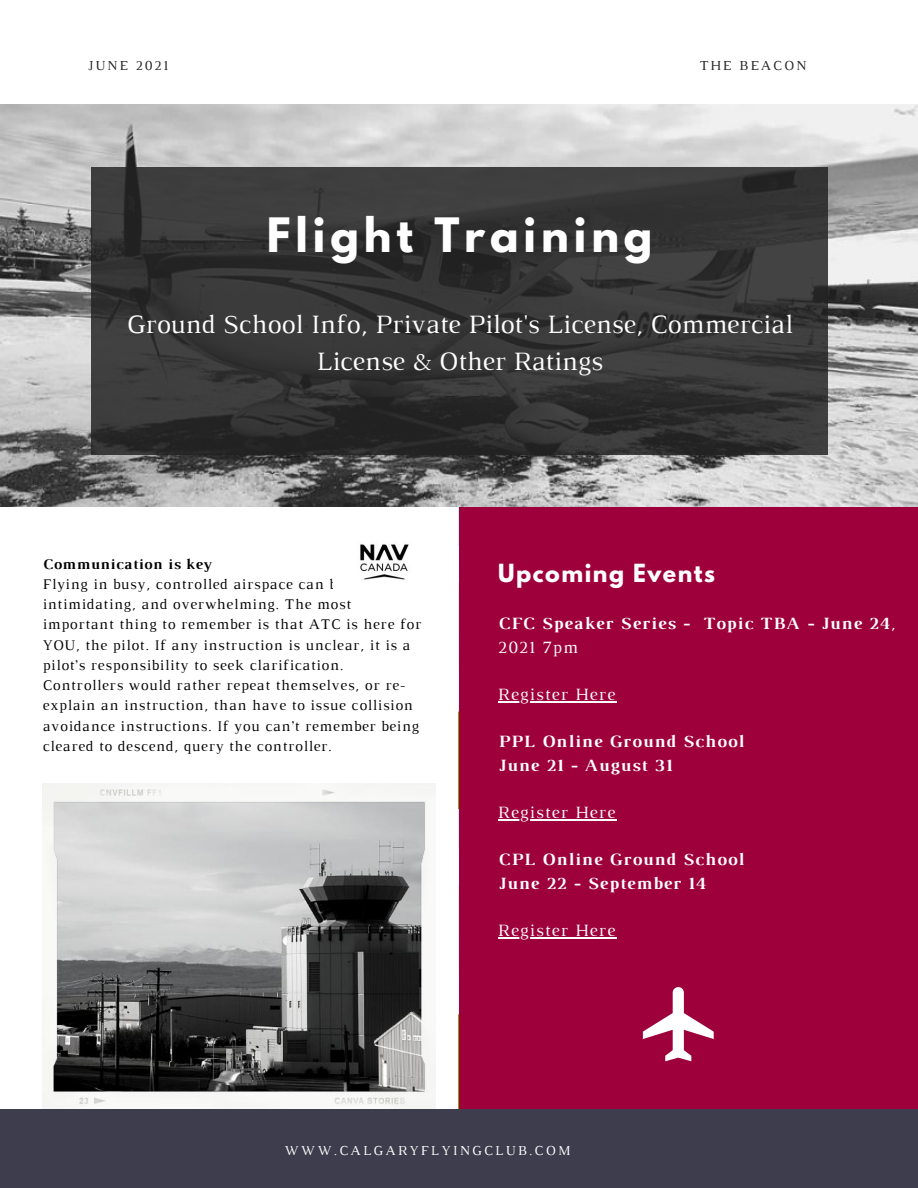
<style>
.page{position:relative;width:918px;height:1188px;background:#fff}
.page>*{position:absolute;margin:0;border:0;box-sizing:border-box;transform-origin:0 0}
.t1{font:700 42px "League Spartan";letter-spacing:.115em;color:#fff}
.t2{font:27px/37.2px "Luthier";color:#fff;text-align:center}
.t3{font:700 22.2px "League Spartan";letter-spacing:.07em;color:#fff}
.t4{font:700 17.55px/23.5px "Luthier";letter-spacing:.07em;color:#fff}
.t5{font:17.55px "Luthier";letter-spacing:.07em;color:#fff}
.t6{font:15px/20.2px "Luthier";letter-spacing:.05em;color:#000}
.t7{font:700 15px "Luthier";letter-spacing:.05em;color:#000}
.t8{font:13.95px "Luthier";letter-spacing:.16em;color:#fff}
.t9{font:13.95px "Luthier";letter-spacing:.14em;color:#222}
.s1{font-weight:400}
</style>
<div class="page">
<img style="left:0;top:105px;width:918px;height:402px">
<svg style="left:92px;top:168px;width:736px;height:287px;fill:#383838"></svg>
<div style="left:460px;top:507px;width:458px;height:602px;background:#9e003c"></div>
<img style="left:360px;top:544px;width:49px;height:36px">
<img style="left:43px;top:783px;width:392px;height:327px">
<hr style="left:498px;top:701px;width:118px;height:2px;background:#fff">
<hr style="left:498px;top:819px;width:118px;height:2px;background:#fff">
<hr style="left:498px;top:937px;width:118px;height:2px;background:#fff">
<div style="left:0;top:1110px;width:918px;height:78px;background:#3e3d4d"></div>
<svg style="left:643px;top:987px;width:71px;height:74px"></svg>
<p class="t9" style="left:88px;top:60px;width:82px">JUNE 2021</p>
<p class="t9" style="left:699px;top:60px;width:109px">THE BEACON</p>
<h1 class="t1" style="left:267px;top:214px;width:387px">Flight Training</h1>
<h2 class="t2" style="left:127px;top:308px;width:668px">Ground School Info, Private Pilot's License, Commercial<br>License &amp; Other Ratings</h2>
<p class="t7" style="left:43px;top:558px;width:170px">Communication is key</p>
<p class="t6" style="left:43px;top:575px;width:380px">Flying in busy, controlled airspace can be intimidating, and overwhelming. The most important thing to remember is that ATC is here for YOU, the pilot. If any instruction is unclear, it is a pilot’s responsibility to seek clarification.<br>Controllers would rather repeat themselves, or re&shy;explain an instruction, than have to issue collision avoidance instructions. If you can’t remember being cleared to descend, query the controller.</p>
<h3 class="t3" style="left:498px;top:562px;width:218px">Upcoming Events</h3>
<p class="t4" style="left:498px;top:613px;width:399px">CFC Speaker Series - Topic TBA - June 24<span class="s1">,<br>2021 7pm</span></p>
<p class="t5" style="left:498px;top:688px;width:118px">Register Here</p>
<p class="t4" style="left:498px;top:731px;width:247px">PPL Online Ground School<br>June 21 - August 31</p>
<p class="t5" style="left:498px;top:806px;width:118px">Register Here</p>
<p class="t4" style="left:498px;top:849px;width:247px">CPL Online Ground School<br>June 22 - September 14</p>
<p class="t5" style="left:498px;top:924px;width:118px">Register Here</p>
<p class="t8" style="left:284px;top:1145px;width:288px">WWW.CALGARYFLYINGCLUB.COM</p>
<p class="t8" style="left:316px;top:1145px;width:288px">WWW.CALGAR FLYINGCLUB.COM</p>
</div>
